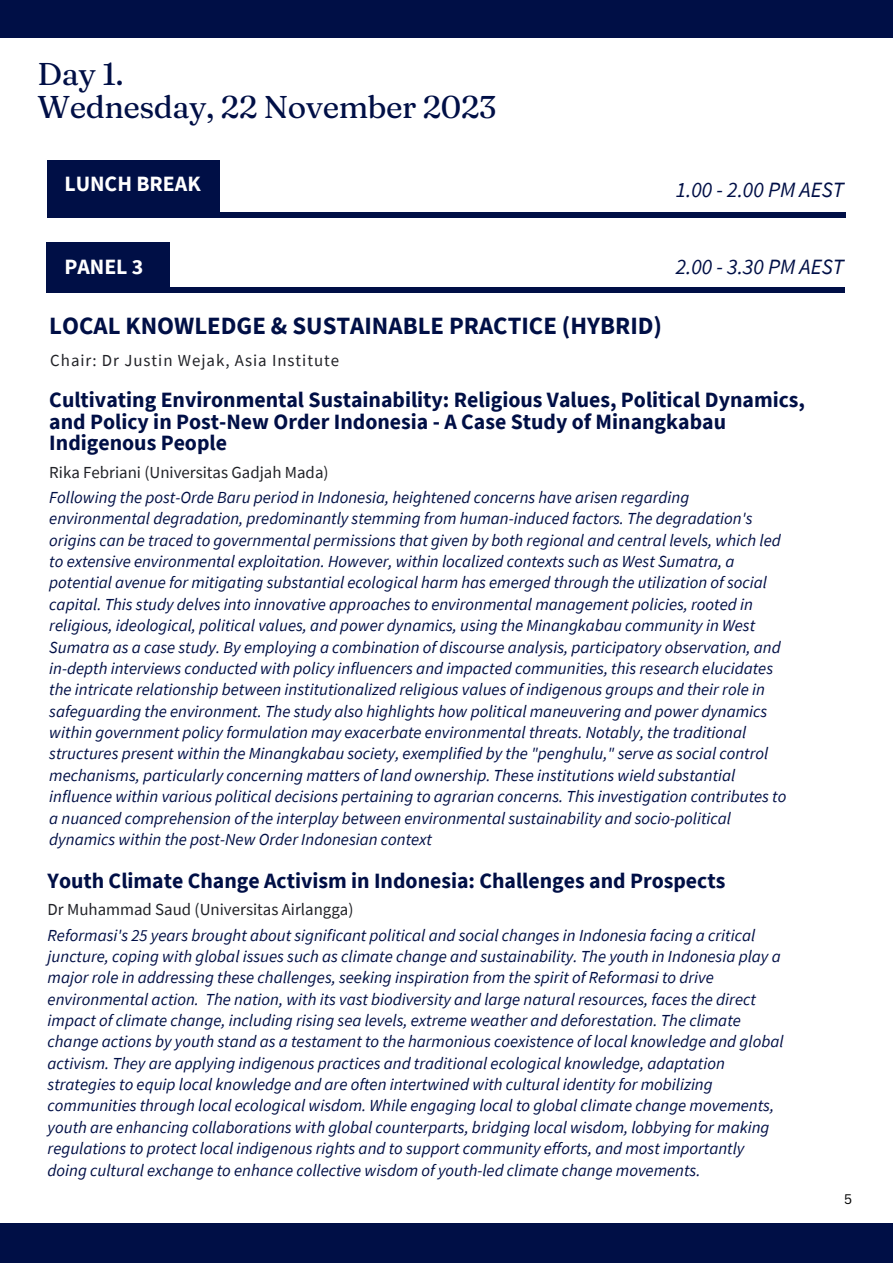
<style>
.page{position:relative;width:893px;height:1264px;background:#fff}
.page>*{position:absolute;margin:0;border:0;box-sizing:border-box;transform-origin:0 0}
.t1{font:31.5px "Fraunces 9 pt";letter-spacing:-.015em;color:#000f46}
.t2{font:700 24.75px "Source Sans Pro";color:#000f46}
.t3{font:700 21.75px/21.3px "Source Sans Pro";color:#000f46}
.t4{font:italic 21.75px "Source Sans Pro";color:#000f46}
.t5{font:700 21.75px "Source Sans Pro";color:#fff}
.t6{font:italic 16.8px/21.3px "Source Sans Pro";color:#000f46}
.t7{font:16.8px "Source Sans Pro";color:#212227}
.t8{font:16.8px "Source Sans Pro";letter-spacing:.06em;color:#212227}
.t9{font:13.5px "Canva Sans";color:#000}
</style>
<div class="page">
<div style="left:48px;top:213px;width:797px;height:5px;background:#000f46"></div>
<div style="left:47px;top:160px;width:173px;height:55px;background:#000f46"></div>
<div style="left:47px;top:287px;width:797px;height:6px;background:#000f46"></div>
<div style="left:46px;top:242px;width:124px;height:47px;background:#000f46"></div>
<div style="left:0;top:1223px;width:892px;height:39px;background:#000f46"></div>
<div style="left:0;top:0;width:892px;height:38px;background:#000f46"></div>
<p class="t1" style="left:38px;top:54px;width:87px">Day 1.</p>
<p class="t1" style="left:38px;top:87px;width:460px">Wednesday, 22 November 2023</p>
<p class="t5" style="left:64px;top:170px;width:138px">LUNCH BREAK</p>
<p class="t4" style="left:675px;top:175px;width:170px">1.00 - 2.00 PM AEST</p>
<p class="t5" style="left:64px;top:253px;width:81px">PANEL 3</p>
<p class="t4" style="left:675px;top:253px;width:170px">2.00 - 3.30 PM AEST</p>
<p class="t2" style="left:49px;top:310px;width:614px">LOCAL KNOWLEDGE &amp; SUSTAINABLE PRACTICE (HYBRID)</p>
<p class="t8" style="left:50px;top:350px;width:290px">Chair: Dr Justin Wejak, Asia Institute</p>
<p class="t3" style="left:49px;top:389px;width:757px">Cultivating Environmental Sustainability: Religious Values, Political Dynamics, and Policy in Post-New Order Indonesia - A Case Study of Minangkabau<br>Indigenous People</p>
<p class="t6" style="left:49px;top:486px;width:738px">Following the post-Orde Baru period in Indonesia, heightened concerns have arisen regarding environmental degradation, predominantly stemming from human-induced factors. The degradation's origins can be traced to governmental permissions that given by both regional and central levels, which led to extensive environmental exploitation. However, within localized contexts such as West Sumatra, a potential avenue for mitigating substantial ecological harm has emerged through the utilization of social capital. This study delves into innovative approaches to environmental management policies, rooted in religious, ideological, political values, and power dynamics, using the Minangkabau community in West Sumatra as a case study. By employing a combination of discourse analysis, participatory observation, and in-depth interviews conducted with policy influencers and impacted communities, this research elucidates the intricate relationship between institutionalized religious values of indigenous groups and their role in safeguarding the environment. The study also highlights how political maneuvering and power dynamics within government policy formulation may exacerbate environmental threats. Notably, the traditional structures present within the Minangkabau society, exemplified by the "penghulu," serve as social control mechanisms, particularly concerning matters of land ownership. These institutions wield substantial influence within various political decisions pertaining to agrarian concerns. This investigation contributes to a nuanced comprehension of the interplay between environmental sustainability and socio-political dynamics within the post-New Order Indonesian context</p>
<p class="t7" style="left:49px;top:461px;width:281px">Rika Febriani (Universitas Gadjah Mada)</p>
<p class="t3" style="left:48px;top:869px;width:679px">Youth Climate Change Activism in Indonesia: Challenges and Prospects</p>
<p class="t6" style="left:48px;top:923px;width:737px">Reformasi's 25 years brought about significant political and social changes in Indonesia facing a critical juncture, coping with global issues such as climate change and sustainability. The youth in Indonesia play a major role in addressing these challenges, seeking inspiration from the spirit of Reformasi to drive environmental action. The nation, with its vast biodiversity and large natural resources, faces the direct impact of climate change, including rising sea levels, extreme weather and deforestation. The climate change actions by youth stand as a testament to the harmonious coexistence of local knowledge and global activism. They are applying indigenous practices and traditional ecological knowledge, adaptation strategies to equip local knowledge and are often intertwined with cultural identity for mobilizing communities through local ecological wisdom. While engaging local to global climate change movements, youth are enhancing collaborations with global counterparts, bridging local wisdom, lobbying for making regulations to protect local indigenous rights and to support community efforts, and most importantly doing cultural exchange to enhance collective wisdom of youth-led climate change movements.</p>
<p class="t7" style="left:48px;top:898px;width:307px">Dr Muhammad Saud (Universitas Airlangga)</p>
<p class="t9" style="left:844px;top:1189px;width:9px">5</p>
</div>
